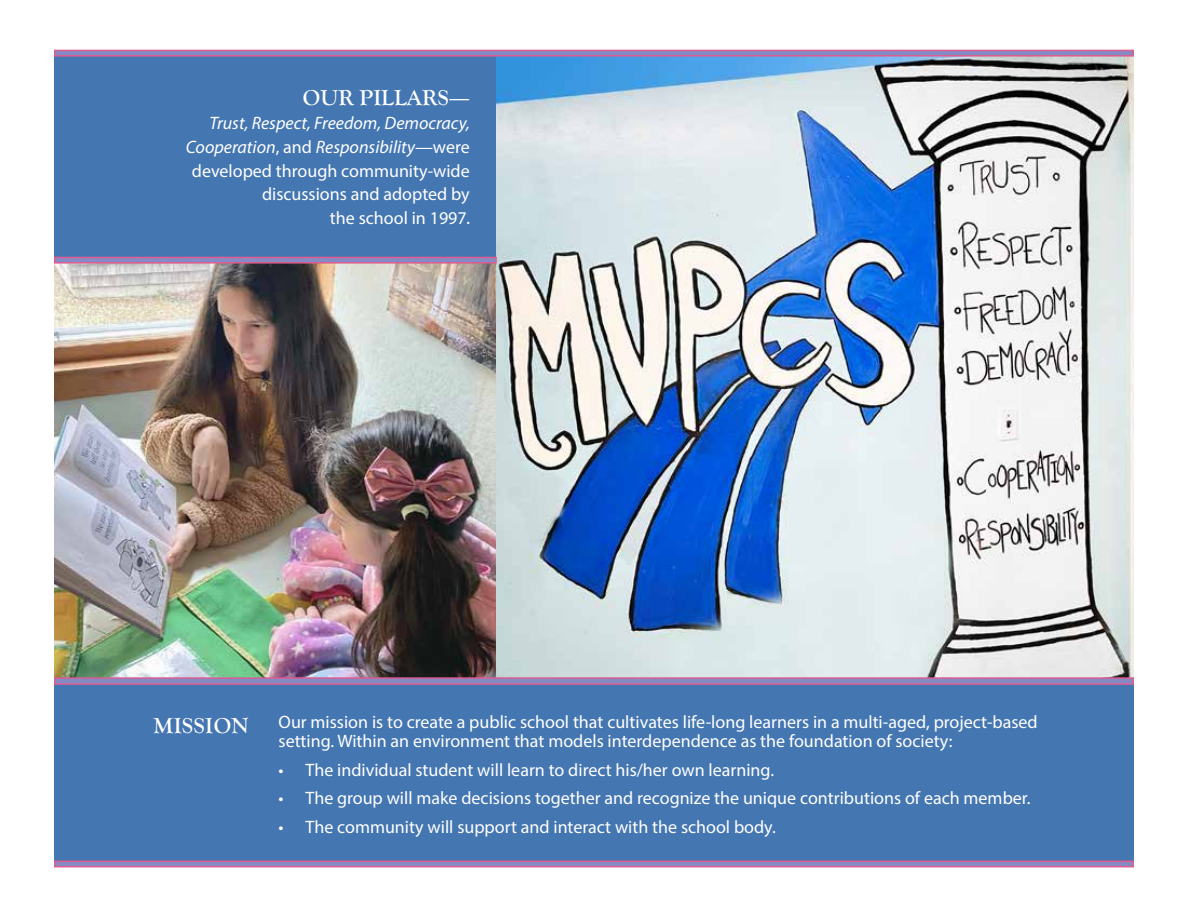
<style>
.page{position:relative;width:1188px;height:918px;background:#fff}
.page>*{position:absolute;margin:0;border:0;box-sizing:border-box;transform-origin:0 0}
.t1{font:700 22.5px "Goudy Old Style T";color:#fff}
.t2{font:700 22.5px "Goudy Old Style T";letter-spacing:.02em;color:#fff}
.t3{font:18px/23.9px "Myriad Pro";color:#fff;text-align:right}
.s1{font-family:"Myriad Pro";font-weight:400;font-size:21px}
.s2{font-style:italic}
.s3{font-weight:700}
</style>
<div class="page">
<div style="left:54px;top:53px;width:1080px;height:207px;background:#4476b1"></div>
<img style="left:54px;top:264px;width:443px;height:413px">
<img style="left:497px;top:57px;width:637px;height:620px">
<div style="left:54px;top:678px;width:1080px;height:186px;background:#4476b1"></div>
<svg style="left:54px;top:677px;width:1080px;height:8px;background:#a67aaf"></svg>
<svg style="left:54px;top:50px;width:1080px;height:7px;background:#a479b0"></svg>
<svg style="left:54px;top:257px;width:443px;height:7px;background:#a97aad"></svg>
<svg style="left:54px;top:861px;width:1080px;height:6px;background:#a479b1"></svg>
<p class="t1" style="left:303px;top:85px;width:168px">OUR PILLARS<span class="s1">—</span></p>
<p class="t3" style="left:186px;top:111px;width:286px"><span class="s2">Trust, Respect, Freedom, Democracy,<br>Cooperation</span>, and <span class="s2">Responsibility</span>—were developed through community-wide discussions and adopted by<br>the school in 1997<span class="s3">.</span></p>
<p class="t2" style="left:154px;top:713px;width:97px">MISSION</p>
<p class="t3" style="left:279px;top:712px;width:761px;line-height:19.5px;text-align:left">Our mission is to create a public school that cultivates life-long learners in a multi-aged, project-based setting. Within an environment that models interdependence as the foundation of society:</p>
<p class="t3" style="left:279px;top:758px;width:497px">• The individual student will learn to direct his/her own learning.</p>
<p class="t3" style="left:279px;top:786px;width:754px">• The group will make decisions together and recognize the unique contributions of each member.</p>
<p class="t3" style="left:279px;top:815px;width:499px">• The community will support and interact with the school body.</p>
</div>
